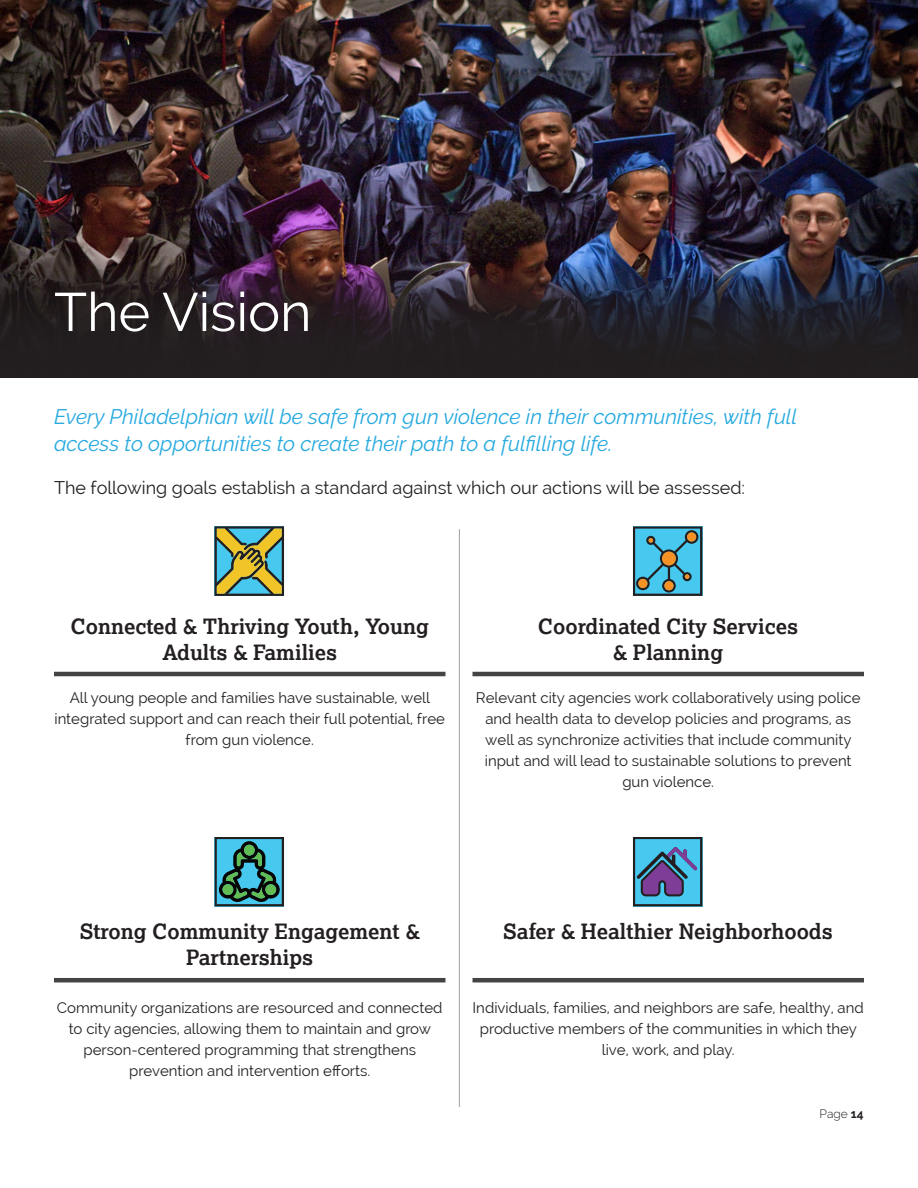
<style>
.page{position:relative;width:918px;height:1188px;background:#fff}
.page>*{position:absolute;margin:0;border:0;box-sizing:border-box;transform-origin:0 0}
.t1{font:54px "Raleway";color:#fff}
.t2{font:700 21px/25.2px "Lexia";color:#231f20;text-align:center}
.t3{font:italic 21px/27px "Raleway";color:#26a9e0}
.t4{font:18px "Raleway";color:#231f20}
.t5{font:15px/21px "Raleway";color:#231f20;text-align:center}
.t6{font:300 12px "Raleway";color:#231f20}
.s1{font-weight:700}
</style>
<div class="page">
<img style="left:0;top:0;width:918px;height:264px">
<svg style="left:0;top:264px;width:918px;height:114px;background:#28232b"></svg>
<hr style="left:54px;top:978px;width:392px;height:4px;background:#444">
<hr style="left:459px;top:529px;width:1px;height:578px;background:#a1a1a1">
<hr style="left:54px;top:672px;width:392px;height:4px;background:#444">
<hr style="left:472px;top:672px;width:392px;height:4px;background:#444">
<hr style="left:472px;top:978px;width:392px;height:4px;background:#444">
<svg style="left:215px;top:526px;width:69px;height:70px;background:#79976d"></svg>
<svg style="left:215px;top:837px;width:69px;height:69px;background:#358186"></svg>
<svg style="left:633px;top:526px;width:69px;height:70px;background:#4b9bad"></svg>
<svg style="left:633px;top:837px;width:69px;height:69px;background:#4984ac"></svg>
<p class="t1" style="left:54px;top:281px;width:259px">The Vision</p>
<p class="t3" style="left:54px;top:403px;width:745px">Every Philadelphian will be safe from gun violence in their communities, with full access to opportunities to create their path to a fulfilling life.</p>
<p class="t4" style="left:54px;top:477px;width:693px">The following goals establish a standard against which our actions will be assessed:</p>
<p class="t2" style="left:71px;top:614px;width:360px">Connected &amp; Thriving Youth, Young<br>Adults &amp; Families</p>
<p class="t2" style="left:538px;top:614px;width:262px">Coordinated City Services &amp; Planning</p>
<p class="t5" style="left:54px;top:687px;width:392px">All young people and families have sustainable, well integrated support and can reach their full potential, free from gun violence.</p>
<p class="t5" style="left:476px;top:687px;width:386px">Relevant city agencies work collaboratively using police and health data to develop policies and programs, as well as synchronize activities that include community input and will lead to sustainable solutions to prevent gun violence.</p>
<p class="t2" style="left:80px;top:919px;width:341px">Strong Community Engagement &amp;<br>Partnerships</p>
<p class="t2" style="left:503px;top:919px;width:331px">Safer &amp; Healthier Neighborhoods</p>
<p class="t5" style="left:57px;top:997px;width:387px">Community organizations are resourced and connected to city agencies, allowing them to maintain and grow person-centered programming that strengthens prevention and intervention efforts.</p>
<p class="t5" style="left:473px;top:997px;width:393px">Individuals, families, and neighbors are safe, healthy, and productive members of the communities in which they live, work, and play.</p>
<p class="t6" style="left:820px;top:1107px;width:45px">Page <span class="s1">14</span></p>
</div>
